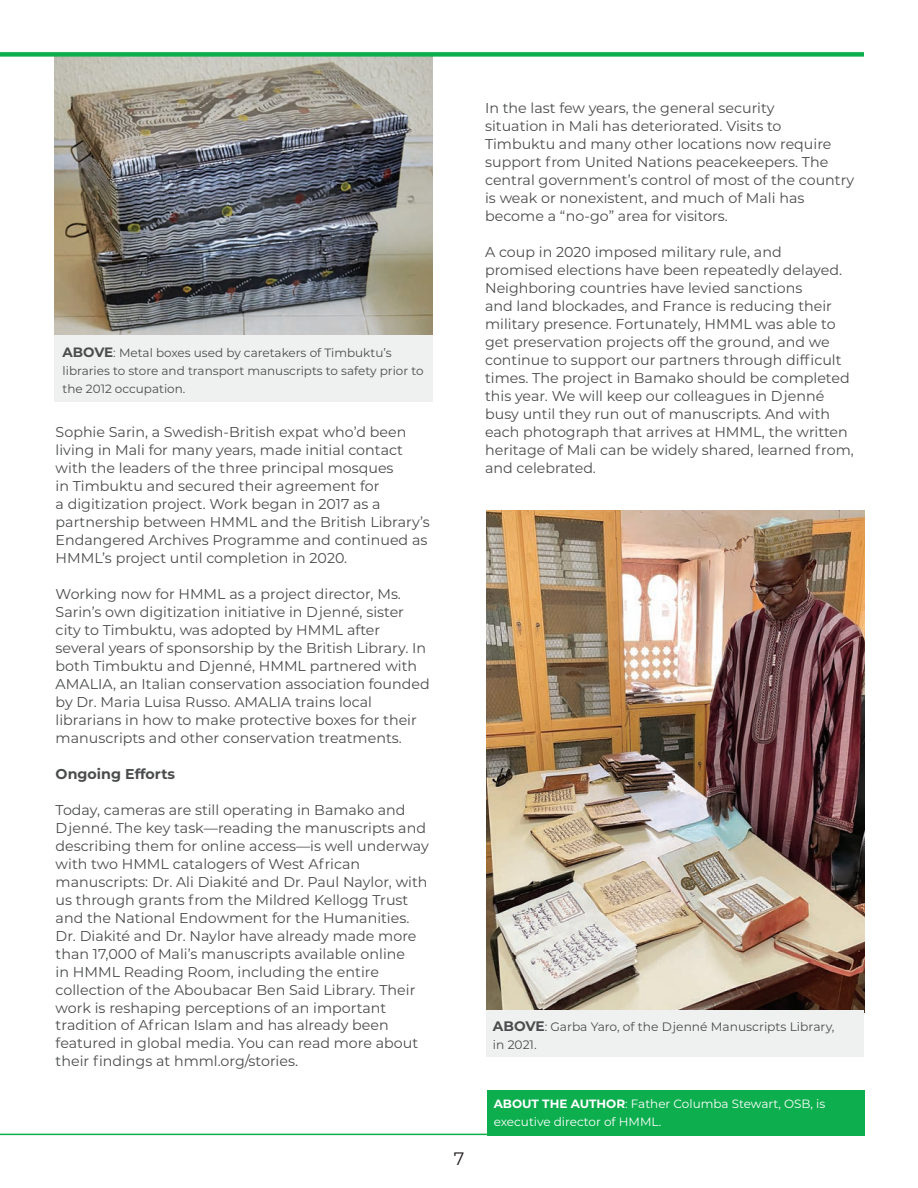
<style>
.page{position:relative;width:918px;height:1188px;background:#fff}
.page>*{position:absolute;margin:0;border:0;box-sizing:border-box;transform-origin:0 0}
.t1{font:18px "Montserrat";color:#231f20}
.t2{font:14.25px/18px "Montserrat";color:#4b4c4d}
.t3{font:700 14.25px "Montserrat";color:#4b4c4d}
.t4{font:12.3px/18.3px "Montserrat";color:#4b4c4d}
.t5{font:12px/18px "Montserrat";color:#4b4c4d}
.t6{font:12px/18px "Montserrat";color:#fff}
.s1{font-weight:700;font-size:13.5px}
.s2{font-weight:700;font-size:13.8px}
.s3{font-weight:700}
</style>
<div class="page">
<img style="left:486px;top:510px;width:378px;height:500px">
<div style="left:486px;top:1010px;width:378px;height:47px;background:#eff1f0"></div>
<div style="left:487px;top:1090px;width:378px;height:45px;background:#0cae4e"></div>
<hr style="left:0;top:1134px;width:864px;height:1px;background:#0cae4e">
<img style="left:54px;top:57px;width:379px;height:279px">
<div style="left:54px;top:336px;width:379px;height:66px;background:#eff1f0"></div>
<div style="left:0;top:52px;width:864px;height:5px;background:#0cae4e"></div>
<p class="t5" style="left:63px;top:344px;width:362px"><span class="s1">ABOVE</span>: Metal boxes used by caretakers of Timbuktu’s libraries to store and transport manuscripts to safety prior to the 2012 occupation.</p>
<p class="t2" style="left:56px;top:422px;width:376px">Sophie Sarin, a Swedish-British expat who’d been living in Mali for many years, made initial contact with the leaders of the three principal mosques<br>in Timbuktu and secured their agreement for<br>a digitization project. Work began in 2017 as a partnership between HMML and the British Library’s Endangered Archives Programme and continued as HMML’s project until completion in 2020.</p>
<p class="t2" style="left:56px;top:584px;width:376px">Working now for HMML as a project director, Ms.<br>Sarin’s own digitization initiative in Djenné, sister city to Timbuktu, was adopted by HMML after several years of sponsorship by the British Library. In both Timbuktu and Djenné, HMML partnered with AMALIA, an Italian conservation association founded by Dr. Maria Luisa Russo. AMALIA trains local librarians in how to make protective boxes for their manuscripts and other conservation treatments.</p>
<p class="t3" style="left:56px;top:763px;width:121px">Ongoing Efforts</p>
<p class="t2" style="left:56px;top:800px;width:375px">Today, cameras are still operating in Bamako and Djenné. The key task—reading the manuscripts and describing them for online access—is well underway with two HMML catalogers of West African manuscripts: Dr. Ali Diakité and Dr. Paul Naylor, with us through grants from the Mildred Kellogg Trust and the National Endowment for the Humanities.<br>Dr. Diakité and Dr. Naylor have already made more than 17,000 of Mali’s manuscripts available online<br>in HMML Reading Room, including the entire collection of the Aboubacar Ben Said Library. Their work is reshaping perceptions of an important tradition of African Islam and has already been featured in global media. You can read more about their findings at hmml.org/stories.</p>
<p class="t2" style="left:485px;top:98px;width:371px">In the last few years, the general security<br>situation in Mali has deteriorated. Visits to Timbuktu and many other locations now require support from United Nations peacekeepers. The central government’s control of most of the country is weak or nonexistent, and much of Mali has become a “no-go” area for visitors.</p>
<p class="t2" style="left:485px;top:242px;width:370px">A coup in 2020 imposed military rule, and<br>promised elections have been repeatedly delayed.<br>Neighboring countries have levied sanctions<br>and land blockades, and France is reducing their military presence. Fortunately, HMML was able to get preservation projects off the ground, and we continue to support our partners through difficult times. The project in Bamako should be completed this year. We will keep our colleagues in Djenné busy until they run out of manuscripts. And with each photograph that arrives at HMML, the written heritage of Mali can be widely shared, learned from, and celebrated.</p>
<p class="t1" style="left:454px;top:1146px;width:12px">7</p>
<p class="t4" style="left:493px;top:1017px;width:343px"><span class="s2">ABOVE</span>: Garba Yaro, of the Djenné Manuscripts Library, in 2021.</p>
<p class="t6" style="left:494px;top:1095px;width:333px"><span class="s3">ABOUT THE AUTHOR</span>: Father Columba Stewart, OSB, is executive director of HMML.</p>
</div>
